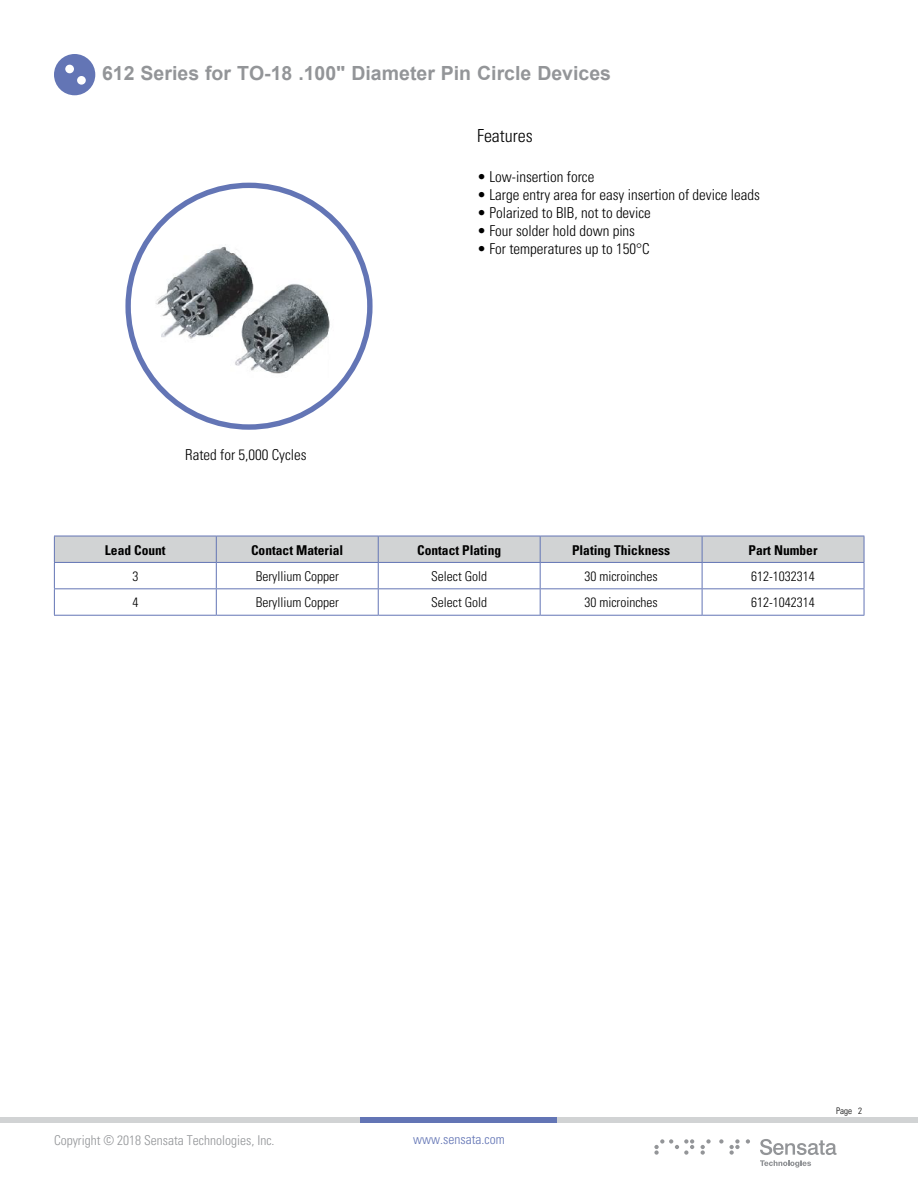
<style>
.page{position:relative;width:918px;height:1188px;background:#fff}
.page>*{position:absolute;margin:0;border:0;box-sizing:border-box;transform-origin:0 0}
.t1{font:700 19.5px "Arial";color:#939598}
.t2{font:300 condensed 18px "Univers";color:#000}
.t3{font:300 condensed 15px "Univers";color:#000}
.t4{font:300 condensed 13.5px "Univers";color:#000}
.t5{font:700 condensed 13.5px "Univers";color:#000}
.t6{font:300 condensed 13.5px "Univers";color:#939598}
.t7{font:300 condensed 13.5px "Univers";color:#6375b5}
.t8{font:300 condensed 9px "Univers";color:#000}
</style>
<div class="page">
<div style="left:0;top:1117px;width:918px;height:6px;background:#d1d3d4"></div>
<div style="left:361px;top:1117px;width:196px;height:6px;background:#6375b5"></div>
<svg style="left:760px;top:1139px;width:77px;height:29px"></svg>
<svg style="left:701px;top:1139px;width:10px;height:16px"></svg>
<svg style="left:746px;top:1139px;width:4px;height:5px"></svg>
<svg style="left:654px;top:1139px;width:40px;height:16px"></svg>
<svg style="left:719px;top:1139px;width:21px;height:16px"></svg>
<svg style="left:54px;top:54px;width:41px;height:41px"></svg>
<img style="left:149px;top:233px;width:200px;height:147px">
<div style="left:125px;top:183px;width:248px;height:247px;border:5px solid #6375b5;border-radius:50%"></div>
<svg style="left:54px;top:536px;width:811px;height:79px"></svg>
<hr style="left:54px;top:615px;width:162px;height:1px;background:#6375b5">
<hr style="left:216px;top:615px;width:162px;height:1px;background:#6375b5">
<hr style="left:378px;top:615px;width:162px;height:1px;background:#6375b5">
<hr style="left:540px;top:615px;width:162px;height:1px;background:#6375b5">
<hr style="left:702px;top:615px;width:162px;height:1px;background:#6375b5">
<hr style="left:54px;top:536px;width:162px;height:1px;background:#6375b5">
<hr style="left:216px;top:536px;width:162px;height:1px;background:#6375b5">
<hr style="left:378px;top:536px;width:162px;height:1px;background:#6375b5">
<hr style="left:540px;top:536px;width:162px;height:1px;background:#6375b5">
<hr style="left:702px;top:536px;width:162px;height:1px;background:#6375b5">
<h1 class="t1" style="left:102px;top:60px;width:510px">612 Series for TO-18 .100" Diameter Pin Circle Devices</h1>
<p class="t3" style="left:185px;top:446px;width:123px">Rated for 5,000 Cycles</p>
<p class="t2" style="left:477px;top:125px;width:57px">Features</p>
<p class="t3" style="left:477px;top:168px;width:119px">• Low-insertion force</p>
<p class="t3" style="left:477px;top:186px;width:285px">• Large entry area for easy insertion of device leads</p>
<p class="t3" style="left:477px;top:204px;width:175px">• Polarized to BIB, not to device</p>
<p class="t3" style="left:477px;top:222px;width:160px">• Four solder hold down pins</p>
<p class="t3" style="left:477px;top:240px;width:174px">• For temperatures up to 150°C</p>
<p class="t5" style="left:105px;top:542px;width:62px">Lead Count</p>
<p class="t5" style="left:251px;top:542px;width:94px">Contact Material</p>
<p class="t5" style="left:417px;top:542px;width:86px">Contact Plating</p>
<p class="t5" style="left:572px;top:542px;width:100px">Plating Thickness</p>
<p class="t5" style="left:749px;top:542px;width:70px">Part Number</p>
<p class="t4" style="left:132px;top:568px;width:7px">3</p>
<p class="t4" style="left:256px;top:568px;width:85px">Beryllium Copper</p>
<p class="t4" style="left:431px;top:568px;width:58px">Select Gold</p>
<p class="t4" style="left:584px;top:568px;width:75px">30 microinches</p>
<p class="t4" style="left:751px;top:568px;width:65px">612-1032314</p>
<p class="t4" style="left:132px;top:595px;width:7px">4</p>
<p class="t4" style="left:256px;top:595px;width:85px">Beryllium Copper</p>
<p class="t4" style="left:431px;top:595px;width:58px">Select Gold</p>
<p class="t4" style="left:584px;top:595px;width:75px">30 microinches</p>
<p class="t4" style="left:751px;top:595px;width:65px">612-1042314</p>
<p class="t6" style="left:54px;top:1132px;width:222px">Copyright © 2018 Sensata Technologies, Inc.</p>
<p class="t7" style="left:413px;top:1131px;width:93px">www.sensata.com</p>
<p class="t8" style="left:836px;top:1105px;width:27px">Page 2</p>
</div>
